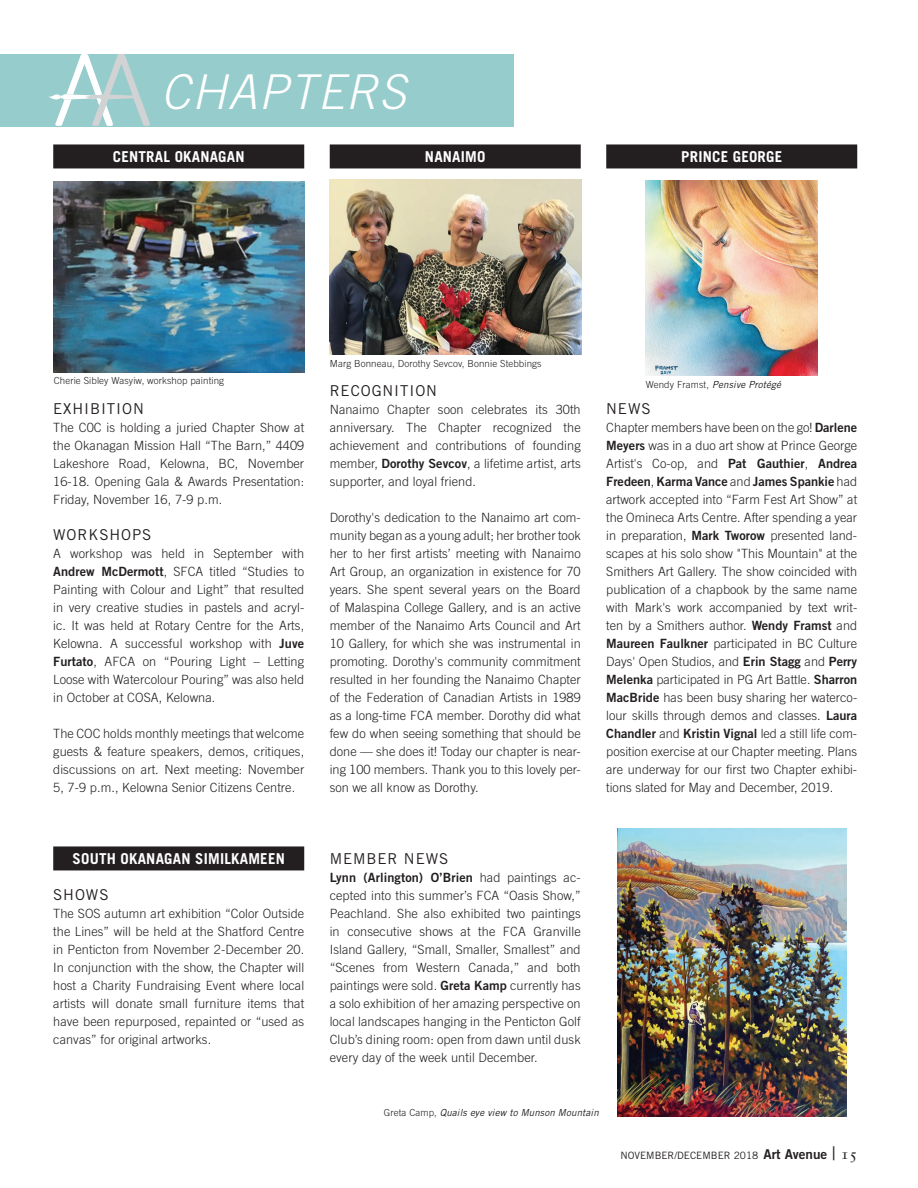
<style>
.page{position:relative;width:918px;height:1188px;background:#fff}
.page>*{position:absolute;margin:0;border:0;box-sizing:border-box;transform-origin:0 0}
.t1{font:italic 300 48px "Trade Gothic";letter-spacing:.03em;color:#fff}
.t2{font:700 15px "Trade Gothic";letter-spacing:.015em;color:#fff}
.t3{font:15px "Trade Gothic";letter-spacing:.06em;color:#231f20}
.t4{font:300 12.75px/18px "Trade Gothic";letter-spacing:.005em;color:#231f20;text-align:justify}
.t5{font:12.75px "Trade Gothic Bold Two";color:#231f20}
.t6{font:10.2px "Trade Gothic";color:#231f20}
.t7{font:300 9.75px "Trade Gothic";letter-spacing:.01em;color:#231f20}
.t8{font:italic 9.75px "Trade Gothic";letter-spacing:.01em;color:#231f20}
.s1{font-family:"Trade Gothic";font-weight:300}
.s2{font-family:"Trade Gothic Bold Two";font-weight:400}
.s3{font-weight:300;font-style:normal}
.s4{font-family:"Trade Gothic Bold Two";font-size:13.5px}
.s5{font-family:"Sabon Roman SC";font-size:18px}
.s6{font-family:"Sabon Roman SC";font-size:15px}
</style>
<div class="page">
<div style="left:53px;top:846px;width:251px;height:24px;background:#231f20"></div>
<div style="left:53px;top:144px;width:251px;height:24px;background:#231f20"></div>
<div style="left:330px;top:144px;width:251px;height:24px;background:#231f20"></div>
<div style="left:606px;top:144px;width:251px;height:24px;background:#231f20"></div>
<div style="left:0;top:54px;width:513px;height:72px;background:#96cccc"></div>
<svg style="left:49px;top:54px;width:101px;height:72px"></svg>
<img style="left:617px;top:828px;width:229px;height:288px">
<img style="left:329px;top:180px;width:252px;height:175px">
<img style="left:53px;top:182px;width:251px;height:190px">
<img style="left:646px;top:180px;width:172px;height:196px">
<h1 class="t1" style="left:161px;top:63px;width:246px">CHAPTERS</h1>
<p class="t2" style="left:113px;top:147px;width:10px">CENTRAL</p>
<p class="t2" style="left:175px;top:147px;width:62px">OKANAGAN</p>
<p class="t2" style="left:425px;top:147px;width:9px">NANAI</p>
<p class="t2" style="left:465px;top:147px;width:20px">MO</p>
<p class="t2" style="left:681px;top:147px;width:17px">PRINCE</p>
<p class="t2" style="left:733px;top:147px;width:49px">GEORGE</p>
<p class="t7" style="left:54px;top:375px;width:172px">Cherie Sibley Wasyiw, workshop painting</p>
<p class="t3" style="left:53px;top:400px;width:41px">EXHIBITION</p>
<p class="t4" style="left:53px;top:418px;width:253px">The C0C is holding a juried Chapter Show at the Okanagan M ission Hall “The Barn,” 4409<br>Lakeshore Road, Kelowna, BC, November 16-18. Opening Gala &amp; Awards Presentation:<br>Friday, November 16, 7-9 p.m.</p>
<p class="t3" style="left:53px;top:526px;width:25px">WORKS</p>
<p class="t3" style="left:109px;top:526px;width:23px">HOPS</p>
<p class="t4" style="left:53px;top:544px;width:253px">A workshop was held in September with</p>
<p class="t5" style="left:53px;top:564px;width:136px">Andrew McDermott<span class="s1">, SFCA</span></p>
<p class="t4" style="left:53px;top:562px;width:253px;text-indent:156px">titled “Studies to Painting with Colour and Light” that resulted in very creative studies in pastels and acryl&shy;ic. It was held at Rotary Centre for the Arts, Kelowna. A successful workshop with <span class="s2">Juve</span></p>
<p class="t5" style="left:53px;top:654px;width:60px">Furtato<span class="s1">, AFCA</span></p>
<p class="t4" style="left:53px;top:652px;width:253px;text-indent:90px">on “Pouring Light – Letting Loose with Watercolour Pouring” was also held in October at COSA, Kelowna.</p>
<p class="t4" style="left:53px;top:724px;width:32px">The COC</p>
<p class="t4" style="left:53px;top:724px;width:253px;text-indent:50px">holds monthly meetings that welcome guests &amp; feature speakers, demos, critiques, discussions on art. Next meeting: November 5, 7-9 p.m., Kelowna Senior Citizens Centre.</p>
<p class="t2" style="left:73px;top:849px;width:10px">SOUT</p>
<p class="t2" style="left:107px;top:849px;width:163px">H OKANAGAN SI MILKAMEEN</p>
<p class="t3" style="left:53px;top:886px;width:55px">SHOWS</p>
<p class="t4" style="left:53px;top:904px;width:253px">The SOS autumn art exhibition “Color Outside the Lines” will be held at the Shatford Centre in Penticton from N ovember 2-December 20.<br>I n conjunction with the show, the Chapter will host a Charity Fundraising Event where local artists will donate small furniture items that have been repurposed, repainted or “used as canvas” for original artworks.</p>
<p class="t7" style="left:330px;top:358px;width:213px">Marg Bonneau, Dorothy Sevcov, Bonnie Stebbings</p>
<p class="t3" style="left:330px;top:382px;width:109px">R ECOGNITION</p>
<p class="t4" style="left:330px;top:400px;width:253px">Nanaimo Chapter soon celebrates its 30th anniversary. The Chapter recognized the achievement and contributions of founding member, <span class="s2">Dorothy Sevcov</span>, a lifetime artist, arts supporter, and loyal friend.</p>
<p class="t4" style="left:330px;top:508px;width:253px">Dorothy's dedication to the Nanaimo art com&shy;munity began as a young adult; her brother took her to her first artists’ meeting with Nanaimo Art Group, an organization in existence for 70 years. She spent several years on the Board of Malaspina College Gallery, and is an active member of the Nanaimo Arts Council and Art 10 Gallery, for which she was instrumental in promoting. Dorothy's community commitment resulted in her founding the Nanaimo Chapter of the Federation of Canadian Artists in 1989 as a long-time FCA</p>
<p class="t4" style="left:330px;top:706px;width:253px;text-indent:107px">member. Dorothy did what few do when seeing something that should be done — she does it! Today our chapter is near&shy;ing 100 members. Thank you to this lovely per&shy;son we all know as Dorothy.</p>
<p class="t3" style="left:330px;top:850px;width:12px">MEMBER</p>
<p class="t3" style="left:404px;top:850px;width:44px">NEWS</p>
<p class="t5" style="left:330px;top:870px;width:252px">Lynn (Arlington) O’Brien <span class="s1">had paintings ac-</span></p>
<p class="t4" style="left:330px;top:886px;width:155px">cepted into this summer’s FCA</p>
<p class="t4" style="left:330px;top:886px;width:253px;text-indent:174px">“Oasis Show,” Peachland. She also exhibited two paintings in consecutive shows at the FCA</p>
<p class="t4" style="left:330px;top:922px;width:253px;text-indent:204px">Granville Island Gallery, “Small, Smaller, Smallest” and “Scenes from Western Canada,” and both paintings were sold. <span class="s2">Greta Kamp</span> currently has a solo exhibition of her amazing perspective on local landscapes hanging in the Penticton Golf Club’s dining room: open from dawn until dusk every day of the week until December.</p>
<p class="t8" style="left:646px;top:378px;width:137px"><span class="s3">Wendy Framst,</span> Pensive Protégé</p>
<p class="t3" style="left:606px;top:400px;width:44px">NEWS</p>
<p class="t4" style="left:606px;top:418px;width:253px">Chapter members have been on the go! <span class="s2">Darlene Meyers</span> was in a duo art show at Prince George Artist's Co-op, and <span class="s2">Pat Gauthier</span>, <span class="s2">Andrea</span></p>
<p class="t5" style="left:606px;top:474px;width:252px">Fredeen<span class="s1">,</span> Karma Vance <span class="s1">and</span> James Spankie <span class="s1">had</span></p>
<p class="t4" style="left:606px;top:490px;width:253px">artwork accepted into “Farm Fest Art Show” at the Omineca Arts Centre. After spending a year in preparation, <span class="s2">Mark Tworow</span> presented land&shy;scapes at his solo show "This Mountain" at the Smithers Art Gallery. The show coincided with publication of a chapbook by the same name with Mark's work accompanied by text writ&shy;ten by a Smithers author. <span class="s2">Wendy Framst</span> and <span class="s2">Maureen Faulkner</span> participated in BC Culture Days' Open Studios, and <span class="s2">Erin Stagg</span> and <span class="s2">Perry Melenka</span> participated in PG Art Battle. <span class="s2">Sharron MacBride</span> has been busy sharing her waterco&shy;lour skills through demos and classes. <span class="s2">Laura</span></p>
<p class="t5" style="left:606px;top:726px;width:252px">Chandler <span class="s1">and</span> Kristin Vignal <span class="s1">led a still life com-</span></p>
<p class="t4" style="left:606px;top:742px;width:252px">position exercise at our Chapter meeting. Plans are underway for our first two Chapter exhibi&shy;tions slated for May and December, 2019.</p>
<p class="t8" style="left:384px;top:1107px;width:217px"><span class="s3">Greta Camp,</span> Quails eye view to Munson Mountain</p>
<p class="t6" style="left:620px;top:1149px;width:239px">NOVEMBER/DECEMBER 2018 <span class="s4">Art Avenue</span> <span class="s5">|</span> <span class="s6">15</span></p>
</div>
